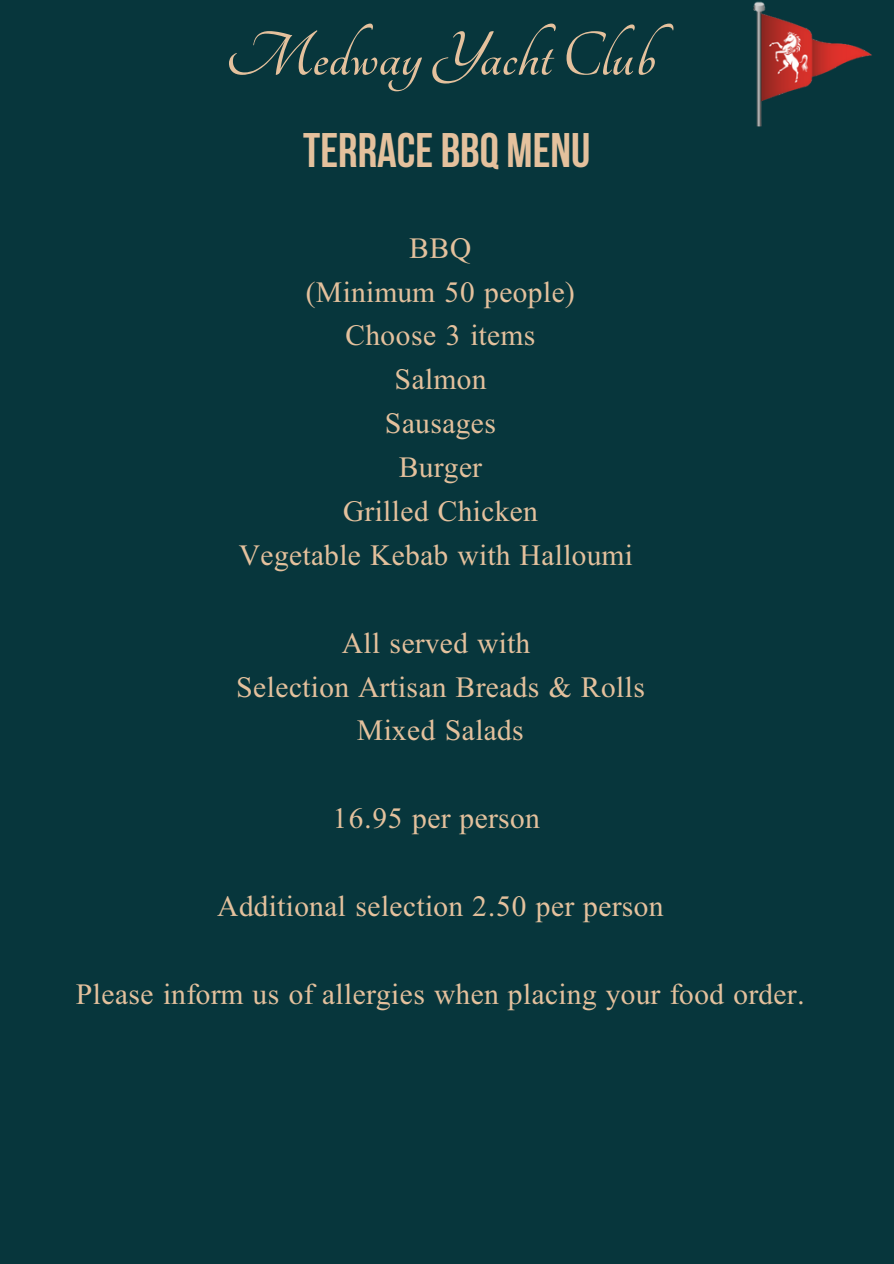
<style>
.page{position:relative;width:894px;height:1264px;background:#fff}
.page>*{position:absolute;margin:0;border:0;box-sizing:border-box;transform-origin:0 0}
.t1{font:700 67.8px "Tangerine";color:#e4c19d}
.t2{font:700 48.3px "Bebas Neue";color:#e4c19d}
.t3{font:31.5px "Ekushey Punarbhaba";color:#e4c19d}
</style>
<div class="page">
<div style="left:0;top:0;width:893px;height:1263px;background:#07363c"></div>
<img style="left:753px;top:1px;width:119px;height:125px">
<h1 class="t1" style="left:225px;top:24px;width:431px">Medway Yacht Club</h1>
<p class="t2" style="left:303px;top:130px;width:288px">TERRACE BBQ MENU</p>
<h2 class="t3" style="left:409px;top:230px;width:64px">BBQ</h2>
<p class="t3" style="left:305px;top:274px;width:271px">(Minimum 50 people)</p>
<p class="t3" style="left:345px;top:317px;width:192px">Choose 3 items</p>
<p class="t3" style="left:394px;top:361px;width:94px">Salmon</p>
<p class="t3" style="left:384px;top:405px;width:113px">Sausages</p>
<p class="t3" style="left:398px;top:449px;width:85px">Burger</p>
<p class="t3" style="left:343px;top:493px;width:196px">Grilled Chicken</p>
<p class="t3" style="left:239px;top:537px;width:396px">Vegetable Kebab with Halloumi</p>
<p class="t3" style="left:341px;top:625px;width:190px">All served with</p>
<p class="t3" style="left:236px;top:668px;width:411px">Selection Artisan Breads &amp; Rolls</p>
<p class="t3" style="left:357px;top:712px;width:169px">Mixed Salads</p>
<p class="t3" style="left:332px;top:800px;width:209px">16.95 per person</p>
<p class="t3" style="left:217px;top:888px;width:448px">Additional selection 2.50 per person</p>
<p class="t3" style="left:76px;top:976px;width:730px">Please inform us of allergies when placing your food order.</p>
</div>
